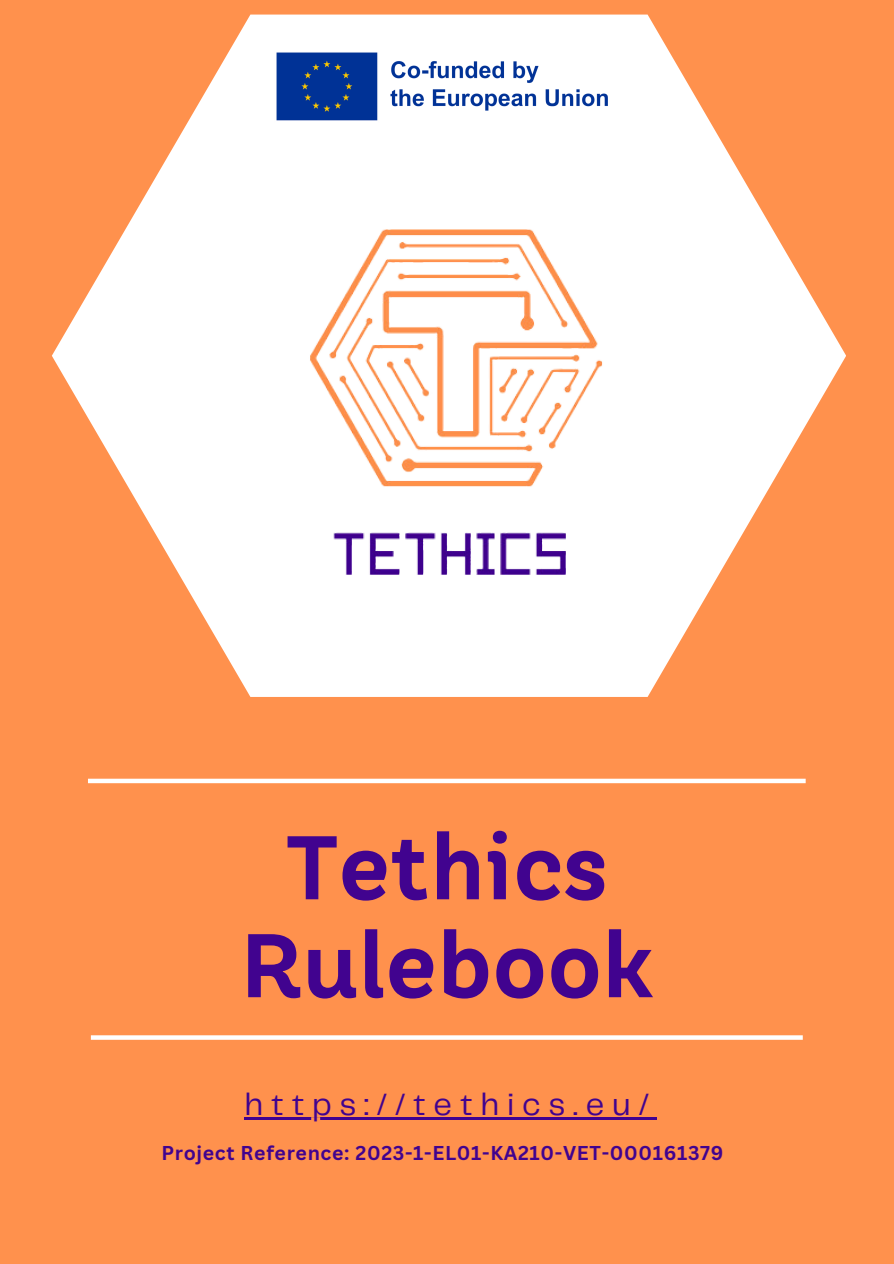
<style>
.page{position:relative;width:894px;height:1264px;background:#fff}
.page>*{position:absolute;margin:0;border:0;box-sizing:border-box;transform-origin:0 0}
.t1{font:700 90px/97.8px "TT Hazelnuts";color:#41038f;text-align:center}
.t2{font:31.95px "Telegraf";letter-spacing:.245em;color:#41038f}
.t3{font:700 19.5px "Canva Sans";letter-spacing:.035em;color:#41038f}
</style>
<div class="page">
<div style="left:0;top:0;width:893px;height:1263px;background:#ff914d"></div>
<svg style="left:52px;top:15px;width:793px;height:542px"></svg>
<div style="left:88px;top:778px;width:717px;height:5px;background:#fff"></div>
<svg style="left:91px;top:1035px;width:711px;height:4px;background:#fff6f1"></svg>
<img style="left:164px;top:132px;width:565px;height:565px">
<img style="left:272px;top:48px;width:349px;height:77px">
<hr style="left:244px;top:1117px;width:412px;height:2px;background:#41038f">
<p class="t1" style="left:241px;top:818px;width:413px">Tethics<br>Rulebook</p>
<p class="t2" style="left:244px;top:1091px;width:406px">https://tethics.eu/</p>
<p class="t3" style="left:161px;top:1138px;width:563px">Project Reference: 2023-1-EL01-KA210-VET-000161379</p>
</div>
